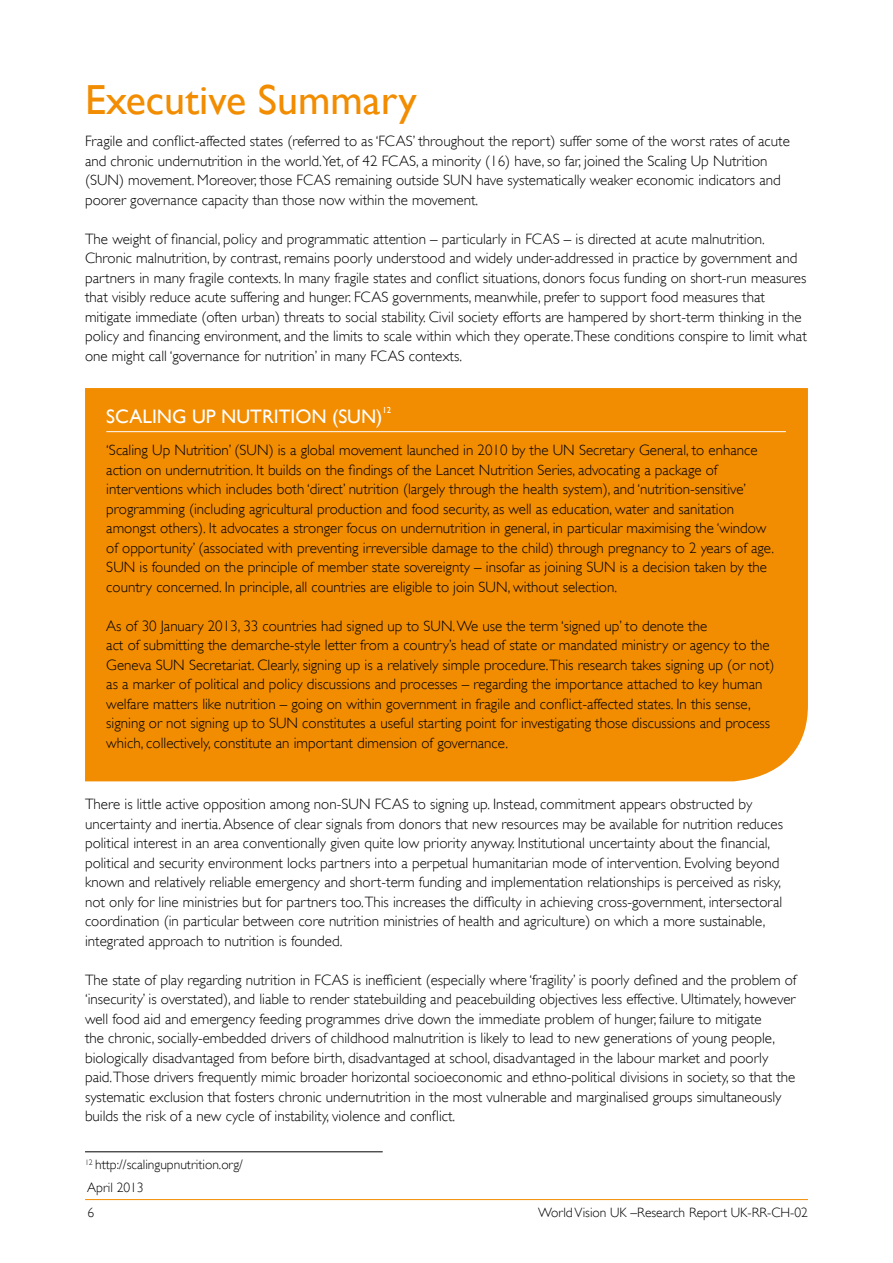
<style>
.page{position:relative;width:893px;height:1263px;background:#fff}
.page>*{position:absolute;margin:0;border:0;box-sizing:border-box;transform-origin:0 0}
.t1{font:42px "Gill Sans";color:#f28c00}
.t2{font:19.5px "Gill Sans";color:#fff}
.t3{font:300 15px/19.5px "Gill Sans";color:#000}
.t4{font:300 13.5px/25.5px "Gill Sans";color:#000}
.t5{font:8.7px "Gill Sans";color:#fff}
</style>
<div class="page">
<hr style="left:85px;top:1199px;width:723px;height:1px;background:#f28c00">
<div style="left:85px;top:388px;width:723px;height:393px;background:#f28c00"></div>
<hr style="left:106px;top:431px;width:680px;height:1px;background:#fff">
<hr style="left:85px;top:1151px;width:298px;height:1px;background:#000">
<h1 class="t1" style="left:85px;top:75px;width:333px">Executive Summary</h1>
<p class="t3" style="left:85px;top:132px;width:706px">Fragile and conflict-affected states (referred to as ‘FCAS’ throughout the report) suffer some of the worst rates of acute and chronic undernutrition in the world.Yet, of 42 FCAS, a minority (16) have, so far, joined the Scaling Up Nutrition (SUN) movement. Moreover, those FCAS remaining outside SUN have systematically weaker economic indicators and poorer governance capacity than those now within the movement.</p>
<p class="t3" style="left:85px;top:229px;width:723px">The weight of financial, policy and programmatic attention – particularly in FCAS – is directed at acute malnutrition.<br>Chronic malnutrition, by contrast, remains poorly understood and widely under-addressed in practice by government and partners in many fragile contexts. In many fragile states and conflict situations, donors focus funding on short-run measures that visibly reduce acute suffering and hunger. FCAS governments, meanwhile, prefer to support food measures that mitigate immediate (often urban) threats to social stability. Civil society efforts are hampered by short-term thinking in the policy and financing environment, and the limits to scale within which they operate.These conditions conspire to limit what one might call ‘governance for nutrition’ in many FCAS contexts.</p>
<h2 class="t2" style="left:106px;top:405px;width:278px">SCALING UP NUTRITION (SUN)</h2>
<p class="t5" style="left:383px;top:405px;width:10px">12</p>
<p class="t3" style="left:106px;top:440px;width:669px">‘Scaling Up Nutrition’ (SUN) is a global movement launched in 2010 by the UN Secretary General, to enhance action on undernutrition. It builds on the findings of the Lancet Nutrition Series, advocating a package of interventions which includes both ‘direct’ nutrition (largely through the health system), and ‘nutrition-sensitive’ programming (including agricultural production and food security, as well as education, water and sanitation amongst others). It advocates a stronger focus on undernutrition in general, in particular maximising the ‘window of opportunity’ (associated with preventing irreversible damage to the child) through pregnancy to 2 years of age.<br>SUN is founded on the principle of member state sovereignty – insofar as joining SUN is a decision taken by the country concerned. In principle, all countries are eligible to join SUN, without selection.</p>
<p class="t3" style="left:106px;top:616px;width:670px">As of 30 January 2013, 33 countries had signed up to SUN. We use the term ‘signed up’ to denote the<br>act of submitting the demarche-style letter from a country’s head of state or mandated ministry or agency to the Geneva SUN Secretariat. Clearly, signing up is a relatively simple procedure.This research takes signing up (or not) as a marker of political and policy discussions and processes – regarding the importance attached to key human welfare matters like nutrition – going on within government in fragile and conflict-affected states. In this sense, signing or not signing up to SUN constitutes a useful starting point for investigating those discussions and process which, collectively, constitute an important dimension of governance.</p>
<p class="t3" style="left:85px;top:795px;width:699px">There is little active opposition among non-SUN FCAS to signing up. Instead, commitment appears obstructed by uncertainty and inertia. Absence of clear signals from donors that new resources may be available for nutrition reduces political interest in an area conventionally given quite low priority anyway. Institutional uncertainty about the financial, political and security environment locks partners into a perpetual humanitarian mode of intervention. Evolving beyond known and relatively reliable emergency and short-term funding and implementation relationships is perceived as risky, not only for line ministries but for partners too.This increases the difficulty in achieving cross-government, intersectoral coordination (in particular between core nutrition ministries of health and agriculture) on which a more sustainable, integrated approach to nutrition is founded.</p>
<p class="t3" style="left:85px;top:970px;width:713px">The state of play regarding nutrition in FCAS is inefficient (especially where ‘fragility’ is poorly defined and the problem of ‘insecurity’ is overstated), and liable to render statebuilding and peacebuilding objectives less effective. Ultimately, however well food aid and emergency feeding programmes drive down the immediate problem of hunger, failure to mitigate<br>the chronic, socially-embedded drivers of childhood malnutrition is likely to lead to new generations of young people, biologically disadvantaged from before birth, disadvantaged at school, disadvantaged in the labour market and poorly paid.Those drivers frequently mimic broader horizontal socioeconomic and ethno-political divisions in society, so that the systematic exclusion that fosters chronic undernutrition in the most vulnerable and marginalised groups simultaneously builds the risk of a new cycle of instability, violence and conflict.</p>
<p class="t4" style="left:85px;top:1152px;width:159px"><sup>12</sup> http://scalingupnutrition.org/</p>
<p class="t4" style="left:87px;top:1174px;width:58px">April 2013<br>6</p>
<p class="t4" style="left:538px;top:1200px;width:271px">World Vision UK –Research Report UK-RR-CH-02</p>
</div>
